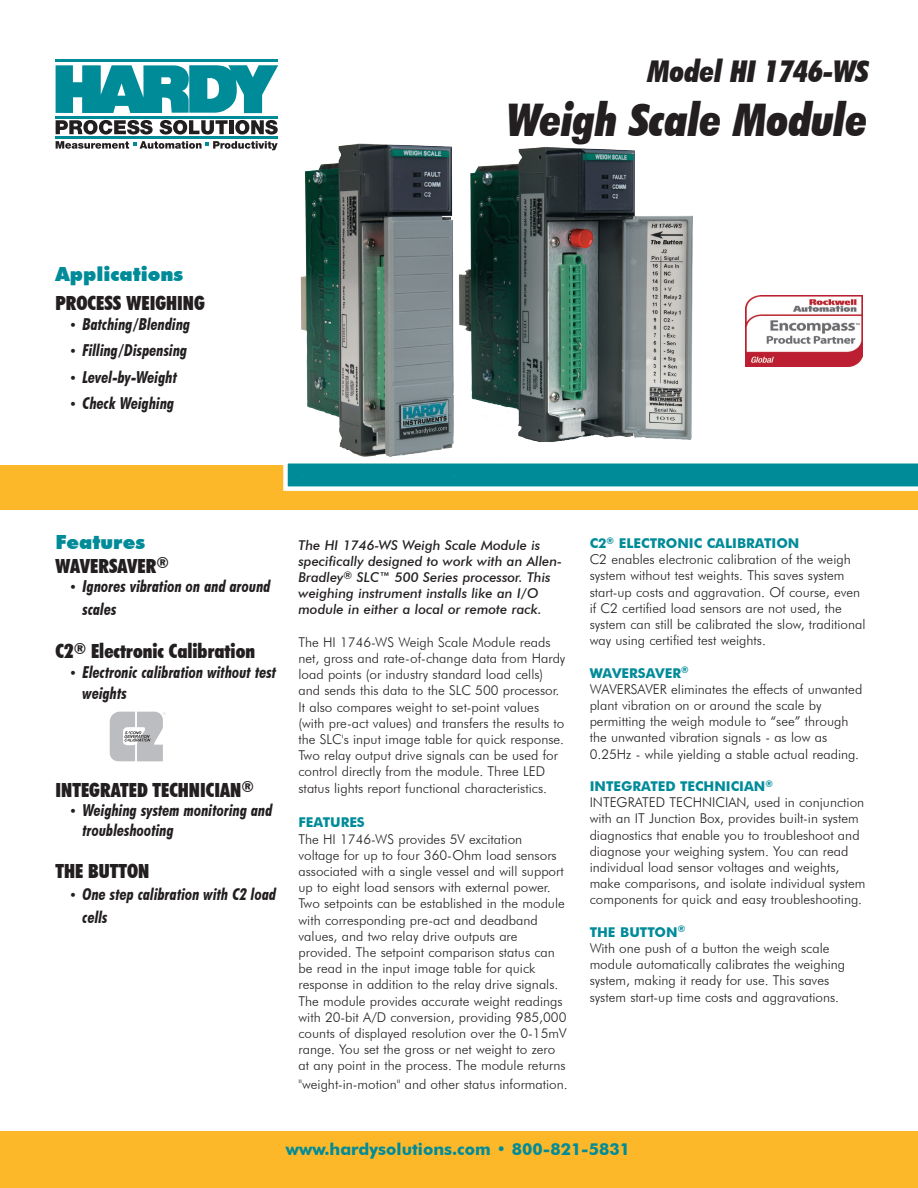
<style>
.page{position:relative;width:918px;height:1188px;background:#fff}
.page>*{position:absolute;margin:0;border:0;box-sizing:border-box;transform-origin:0 0}
.t1{font:italic 900 condensed 45px "Futura BT";color:#231f20}
.t2{font:italic 900 condensed 30px "Futura BT";color:#231f20}
.Paragraph_Style_1{font:900 condensed 19.5px "Futura BT";color:#231f20}
.t3{font:900 19.5px "Futura BT";color:#008b99}
.Paragraph_Style_2{font:italic 700 condensed 16.5px/22.5px "Futura BT";color:#231f20}
.t4{font:700 16.5px "Futura BT";color:#008b99}
.t5{font:300 13.5px/16.2px "Futura BT";color:#231f20}
.t6{font:italic 500 13.5px/16.2px "Futura BT";color:#231f20}
.t7{font:700 13.5px "Futura BT";color:#008b99}
.s1{font-weight:300;font-style:normal;font-size:13.5px}
</style>
<div class="page">
<div style="left:0;top:1131px;width:918px;height:57px;background:#fcb828"></div>
<svg style="left:110px;top:712px;width:55px;height:49px"></svg>
<img style="left:745px;top:295px;width:117px;height:72px">
<hr style="left:56px;top:60px;width:222px;height:2px;background:#008b99">
<hr style="left:56px;top:137px;width:222px;height:2px;background:#008b99">
<hr style="left:56px;top:116px;width:222px;height:2px;background:#008b99">
<svg style="left:56px;top:120px;width:97px;height:15px"></svg>
<svg style="left:160px;top:120px;width:68px;height:15px"></svg>
<hr style="left:229px;top:120px;width:4px;height:14px;background:#231f20">
<svg style="left:235px;top:120px;width:43px;height:15px"></svg>
<svg style="left:56px;top:141px;width:212px;height:8px"></svg>
<svg style="left:56px;top:65px;width:222px;height:48px"></svg>
<div style="left:0;top:466px;width:918px;height:44px;background:#fcb828"></div>
<svg style="left:283px;top:463px;width:635px;height:28px;background:#42a8b2"></svg>
<img style="left:268px;top:141px;width:451px;height:336px">
<p class="t3" style="left:56px;top:262px;width:129px">Applications</p>
<p class="Paragraph_Style_1" style="left:56px;top:291px;width:151px">PROCESS WEIGHING</p>
<p class="Paragraph_Style_2" style="left:69px;top:312px;width:123px"><span class="s1">•</span> Batching/Blending</p>
<p class="Paragraph_Style_2" style="left:69px;top:339px;width:120px"><span class="s1">•</span> Filling/Dispensing</p>
<p class="Paragraph_Style_2" style="left:69px;top:365px;width:109px"><span class="s1">•</span> Level-by-Weight</p>
<p class="Paragraph_Style_2" style="left:69px;top:392px;width:107px"><span class="s1">•</span> Check Weighing</p>
<p class="t2" style="left:648px;top:54px;width:223px">Model HI 1746-WS</p>
<p class="t1" style="left:507px;top:92px;width:362px">Weigh Scale Module</p>
<p class="t3" style="left:56px;top:530px;width:91px">Features</p>
<p class="Paragraph_Style_1" style="left:56px;top:554px;width:115px">WAVERSAVER<sup>®</sup></p>
<p class="Paragraph_Style_2" style="left:83px;top:575px;width:190px;text-indent:-14px"><span class="s1">•</span> Ignores vibration on and around scales</p>
<p class="Paragraph_Style_1" style="left:56px;top:639px;width:201px">C2<sup>®</sup> Electronic Calibration</p>
<p class="Paragraph_Style_2" style="left:83px;top:661px;width:195px;line-height:21.6px;text-indent:-14px"><span class="s1">•</span> Electronic calibration without test weights</p>
<p class="Paragraph_Style_1" style="left:56px;top:778px;width:200px">INTEGRATED TECHNICIAN<sup>®</sup></p>
<p class="Paragraph_Style_2" style="left:83px;top:801px;width:191px;line-height:19.8px;text-indent:-14px"><span class="s1">•</span> Weighing system monitoring and troubleshooting</p>
<p class="Paragraph_Style_1" style="left:56px;top:859px;width:95px">THE BUTTON</p>
<p class="Paragraph_Style_2" style="left:83px;top:883px;width:195px;text-indent:-14px"><span class="s1">•</span> One step calibration with C2 load cells</p>
<p class="t6" style="left:298px;top:537px;width:265px">The HI 1746-WS Weigh Scale Module is specifically designed to work with an Allen-<br>Bradley<sup>®</sup> SLC™ 500 Series processor. This</p>
<p class="t6" style="left:298px;top:585px;width:245px">weighing instrument installs like an I/O module in either a local or remote rack.</p>
<p class="t5" style="left:298px;top:634px;width:268px">The HI 1746-WS Weigh Scale Module reads net, gross and rate-of-change data from Hardy</p>
<p class="t5" style="left:298px;top:666px;width:267px">load points (or industry standard load cells) and sends this data to the SLC 500 processor.<br>It also compares weight to set-point values (with pre-act values) and transfers the results to the SLC's input image table for quick response.<br>Two relay output drive signals can be used for control directly from the module. Three LED status lights report functional characteristics.</p>
<p class="t7" style="left:298px;top:814px;width:68px">FEATURES</p>
<p class="t5" style="left:298px;top:831px;width:270px">The HI 1746-WS provides 5V excitation voltage for up to four 360-Ohm load sensors associated with a single vessel and will support up to eight load sensors with external power.<br>Two setpoints can be established in the module with corresponding pre-act and deadband values, and two relay drive outputs are provided. The setpoint comparison status can be read in the input image table for quick response in addition to the relay drive signals.<br>The module provides accurate weight readings with 20-bit A/D conversion, providing 985,000 counts of displayed resolution over the 0-15mV range. You set the gross or net weight to zero at any point in the process. The module returns</p>
<p class="t5" style="left:298px;top:1076px;width:271px">"weight-in-motion" and other status information.</p>
<p class="t7" style="left:590px;top:535px;width:211px">C2<sup>®</sup> ELECTRONIC CALIBRATION</p>
<p class="t5" style="left:590px;top:551px;width:277px">C2 enables electronic calibration of the weigh system without test weights. This saves system start-up costs and aggravation. Of course, even if C2 certified load sensors are not used, the system can still be calibrated the slow, traditional way using certified test weights.</p>
<p class="t7" style="left:590px;top:665px;width:101px">WAVERSAVER<sup>®</sup></p>
<p class="t5" style="left:590px;top:681px;width:274px">WAVERSAVER eliminates the effects of unwanted plant vibration on or around the scale by permitting the weigh module to “see” through the unwanted vibration signals - as low as 0.25Hz - while yielding a stable actual reading.</p>
<p class="t7" style="left:590px;top:778px;width:185px">INTEGRATED TECHNICIAN<sup>®</sup></p>
<p class="t5" style="left:590px;top:794px;width:277px">INTEGRATED TECHNICIAN, used in conjunction with an IT Junction Box, provides built-in system diagnostics that enable you to troubleshoot and diagnose your weighing system. You can read individual load sensor voltages and weights, make comparisons, and isolate individual system components for quick and easy troubleshooting.</p>
<p class="t7" style="left:590px;top:924px;width:97px">THE BUTTON<sup>®</sup></p>
<p class="t5" style="left:590px;top:940px;width:241px">With one push of a button the weigh scale</p>
<p class="t5" style="left:590px;top:956px;width:257px">module automatically calibrates the weighing</p>
<p class="t5" style="left:590px;top:972px;width:251px">system, making it ready for use. This saves system start-up time costs and aggravations.</p>
<p class="t4" style="left:286px;top:1139px;width:346px">www.hardysolutions.com • 800-821-5831</p>
</div>
